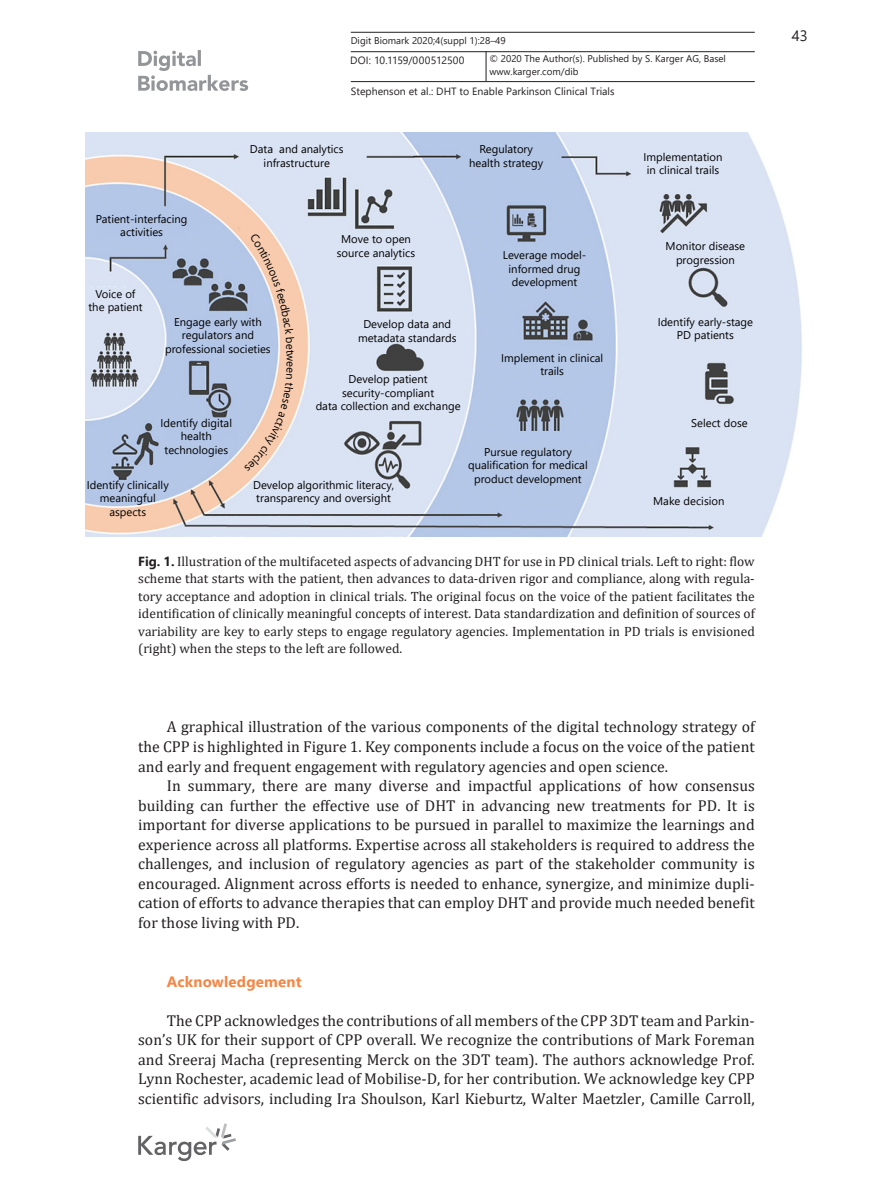
<style>
.page{position:relative;width:893px;height:1191px;background:#fff}
.page>*{position:absolute;margin:0;border:0;box-sizing:border-box;transform-origin:0 0}
.t1{font:15.75px/19.5px "Cambria";color:#231f20;text-align:justify}
.t2{font:700 15px "Segoe UI";letter-spacing:.01em;color:#f58644}
.t3{font:15px "Segoe UI";color:#231f20}
.t4{font:13.5px/17.4px "Cambria";color:#231f20;text-align:justify}
.t5{font:11.25px/13.5px "Segoe UI";color:#000;text-align:center}
.t6{font:10.5px "Segoe UI";letter-spacing:.005em;color:#231f20}
.t7{font:9.75px "Segoe UI";color:#231f20}
.s1{font-family:"Segoe UI";font-weight:700;font-size:13.2px}
</style>
<div class="page">
<svg style="left:138px;top:50px;width:110px;height:41px"></svg>
<hr style="left:351px;top:51px;width:404px;height:1px;background:#231f20">
<hr style="left:351px;top:81px;width:404px;height:1px;background:#231f20">
<hr style="left:351px;top:32px;width:404px;height:1px;background:#231f20">
<hr style="left:486px;top:51px;width:1px;height:30px;background:#231f20">
<svg style="left:138px;top:1123px;width:98px;height:38px"></svg>
<img style="left:85px;top:132px;width:717px;height:405px">
<svg style="left:244px;top:233px;width:51px;height:238px;background:#d9cccc"></svg>
<p class="t7" style="left:351px;top:31px;width:156px">Digit Biomark 2020;4(suppl 1):28–49</p>
<p class="t6" style="left:350px;top:50px;width:116px">DOI: 10.1159/000512500</p>
<p class="t7" style="left:489px;top:50px;width:238px">© 2020 The Author(s). Published by S. Karger AG, Basel</p>
<p class="t7" style="left:489px;top:62px;width:91px">www.karger.com/dib</p>
<p class="t5" style="left:96px;top:211px;width:93px">Patient-interfacing activities</p>
<p class="t5" style="left:89px;top:286px;width:56px">Voice of the patient</p>
<p class="t6" style="left:351px;top:81px;width:265px">Stephenson et al.: DHT to Enable Parkinson Clinical Trials</p>
<p class="t5" style="left:250px;top:141px;width:95px">Data and analytics infrastructure</p>
<p class="t5" style="left:469px;top:141px;width:75px">Regulatory health strategy</p>
<p class="t5" style="left:644px;top:149px;width:80px;text-align:left">Implementation in clinical trails</p>
<p class="t5" style="left:337px;top:232px;width:80px">Move to open source analytics</p>
<p class="t5" style="left:503px;top:247px;width:85px">Leverage model&shy;informed drug development</p>
<p class="t5" style="left:666px;top:238px;width:81px">Monitor disease progression</p>
<p class="t5" style="left:165px;top:314px;width:107px">Engage early with regulators and professional societies</p>
<p class="t5" style="left:358px;top:316px;width:100px">Develop data and metadata standards</p>
<p class="t5" style="left:316px;top:371px;width:146px">Develop patient security-compliant<br>data collection and exchange</p>
<p class="t5" style="left:161px;top:415px;width:73px">Identify digital health technologies</p>
<p class="t5" style="left:87px;top:477px;width:84px">Identify clinically meaningful aspects</p>
<p class="t5" style="left:253px;top:477px;width:143px;text-align:left">Develop algorithmic literacy, transparency and oversight</p>
<p class="t5" style="left:501px;top:350px;width:104px">Implement in clinical trails</p>
<p class="t5" style="left:468px;top:444px;width:121px">Pursue regulatory qualification for medical product development</p>
<p class="t5" style="left:658px;top:314px;width:97px">Identify early-stage<br>PD patients</p>
<p class="t5" style="left:691px;top:415px;width:58px">Select dose</p>
<p class="t5" style="left:653px;top:493px;width:73px">Make decision</p>
<p class="t4" style="left:138px;top:552px;width:618px"><span class="s1">Fig. 1.</span> Illustration of the multifaceted aspects of advancing DHT for use in PD clinical trials. Left to right: flow scheme that starts with the patient, then advances to data-driven rigor and compliance, along with regula&shy;tory acceptance and adoption in clinical trials. The original focus on the voice of the patient facilitates the identification of clinically meaningful concepts of interest. Data standardization and definition of sources of variability are key to early steps to engage regulatory agencies. Implementation in PD trials is envisioned (right) when the steps to the left are followed.</p>
<p class="t1" style="left:138px;top:717px;width:618px;text-indent:29px">A graphical illustration of the various components of the digital technology strategy of the CPP is highlighted in Figure 1. Key components include a focus on the voice of the patient and early and frequent engagement with regulatory agencies and open science.</p>
<p class="t1" style="left:138px;top:776px;width:618px;text-indent:29px">In summary, there are many diverse and impactful applications of how consensus building can further the effective use of DHT in advancing new treatments for PD. It is important for diverse applications to be pursued in parallel to maximize the learnings and experience across all platforms. Expertise across all stakeholders is required to address the challenges, and inclusion of regulatory agencies as part of the stakeholder community is encouraged. Alignment across efforts is needed to enhance, synergize, and minimize dupli&shy;cation of efforts to advance therapies that can employ DHT and provide much needed benefit for those living with PD.</p>
<p class="t2" style="left:167px;top:967px;width:136px">Acknowledgement</p>
<p class="t1" style="left:138px;top:1010px;width:618px;text-indent:29px">The CPP acknowledges the contributions of all members of the CPP 3DT team and Parkin&shy;son’s UK for their support of CPP overall. We recognize the contributions of Mark Foreman and Sreeraj Macha (representing Merck on the 3DT team). The authors acknowledge Prof.<br>Lynn Rochester, academic lead of Mobilise-D, for her contribution. We acknowledge key CPP scientific advisors, including Ira Shoulson, Karl Kieburtz, Walter Maetzler, Camille Carroll,</p>
<p class="t3" style="left:792px;top:22px;width:17px">43</p>
</div>
